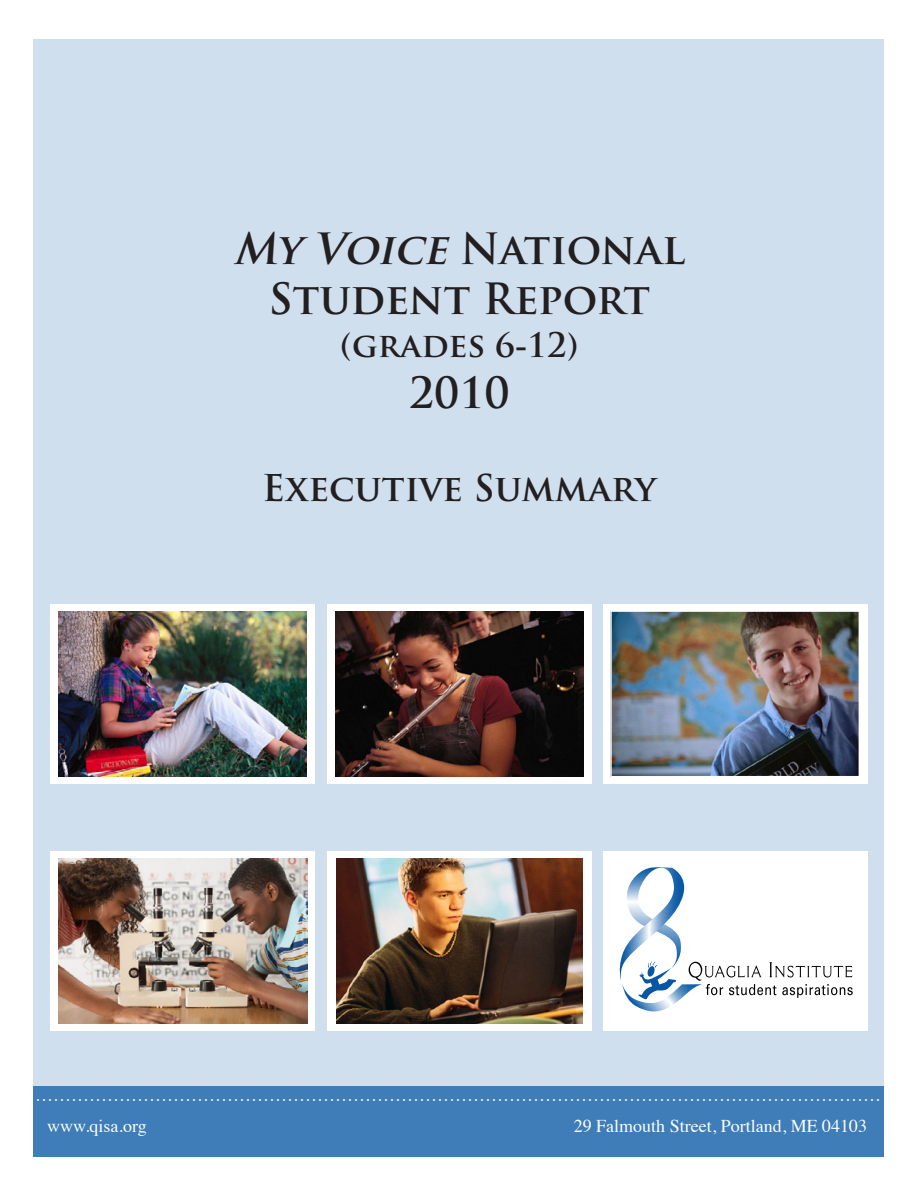
<style>
.page{position:relative;width:918px;height:1188px;background:#fff}
.page>*{position:absolute;margin:0;border:0;box-sizing:border-box;transform-origin:0 0}
.t1{font:700 42px "Trajan Pro";color:#231f20}
.t2{font:700 36px "Trajan Pro";color:#231f20}
.t3{font:700 33px "Trajan Pro";color:#231f20}
.t4{font:18px "Times";color:#fdfdfd}
.s1{font-style:italic}
.s2{font-family:"Times New Roman";font-weight:400;font-size:36px}
</style>
<div class="page">
<div style="left:34px;top:39px;width:850px;height:1118px;background:#d0dfee"></div>
<div style="left:603px;top:604px;width:264px;height:180px;background:#fff"></div>
<img style="left:613px;top:613px;width:244px;height:161px">
<div style="left:610px;top:610px;width:250px;height:167px;border:2px solid #fdfdfd"></div>
<div style="left:327px;top:604px;width:265px;height:180px;background:#fff"></div>
<img style="left:336px;top:611px;width:248px;height:166px">
<div style="left:327px;top:851px;width:264px;height:180px;background:#fff"></div>
<img style="left:337px;top:859px;width:246px;height:165px">
<div style="left:603px;top:851px;width:264px;height:180px;background:#fff"></div>
<svg style="left:619px;top:867px;width:234px;height:145px"></svg>
<div style="left:34px;top:1087px;width:850px;height:70px;background:#3e7db8"></div>
<div style="left:51px;top:851px;width:264px;height:180px;background:#fff"></div>
<img style="left:59px;top:858px;width:248px;height:166px">
<div style="left:51px;top:604px;width:264px;height:180px;background:#fff"></div>
<img style="left:59px;top:611px;width:248px;height:166px">
<p class="t1" style="left:233px;top:222px;width:454px"><span class="s1">My Voice</span> National</p>
<p class="t1" style="left:268px;top:273px;width:383px">Student Report</p>
<p class="t3" style="left:340px;top:325px;width:240px">(grades 6<span class="s2">-</span>12)</p>
<p class="t1" style="left:409px;top:366px;width:102px">2010</p>
<p class="t2" style="left:262px;top:466px;width:396px">Executive Summary</p>
<p class="t4" style="left:35px;top:1078px;width:847px">……………………………………………………………………………………………………………………………</p>
<p class="t4" style="left:47px;top:1110px;width:101px">www.qisa.org</p>
<p class="t4" style="left:574px;top:1110px;width:295px">29 Falmouth Street, Portland, ME 04103</p>
</div>
